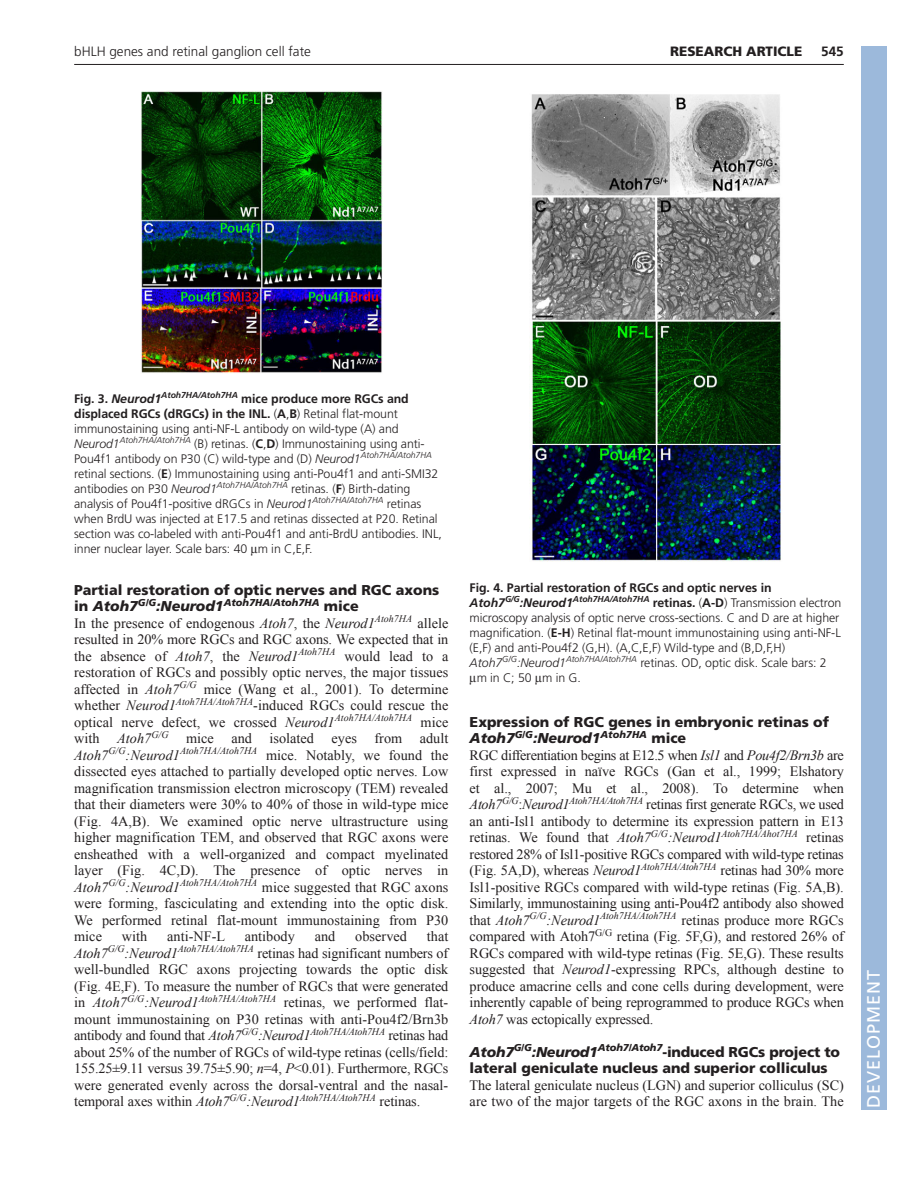
<style>
.page{position:relative;width:918px;height:1188px;background:#fff}
.page>*{position:absolute;margin:0;border:0;box-sizing:border-box;transform-origin:0 0}
.t1{font:18px "Frutiger LT Std";letter-spacing:.055em;color:#fff}
.t2{font:14.25px/16.5px "Times New Roman";color:#231f20;text-align:justify}
.t3{font:900 14.25px/16.5px "Frutiger LT Std";color:#231f20}
.t4{font:300 13.5px "Frutiger";color:#231f20}
.t5{font:900 13.5px "Frutiger LT Std";color:#231f20}
.t6{font:700 13.5px "Frutiger LT Std";color:#231f20}
.t7{font:300 12.3px/15px "Frutiger";letter-spacing:-.005em;color:#231f20}
.t8{font:700 12.3px "Frutiger";letter-spacing:-.005em;color:#231f20}
.t9{font:italic 900 10.05px "Frutiger LT Std";color:#231f20}
.s1{font-weight:700}
.s2{font-weight:700;font-style:italic}
.s3{font-style:italic}
.s4{font-style:normal;font-size:14.25px}
.s5{font-size:14.25px}
</style>
<div class="page">
<hr style="left:74px;top:64px;width:770px;height:1px;background:#231f20">
<img style="left:140px;top:90px;width:242px;height:283px">
<img style="left:530px;top:94px;width:251px;height:468px">
<div style="left:861px;top:46px;width:25px;height:1064px;background:#9cb9db"></div>
<p class="t4" style="left:74px;top:46px;width:238px">bHLH genes and retinal ganglion cell fate</p>
<p class="t5" style="left:670px;top:46px;width:134px">RESEARCH ARTICLE</p>
<p class="t6" style="left:821px;top:46px;width:24px">545</p>
<p class="t7" style="left:74px;top:392px;width:369px"><span class="s1">Fig. 3.</span> <span class="s2">Neurod1</span><sup>Atoh7HA/Atoh7HA</sup> <span class="s1">mice produce more RGCs and displaced RGCs (dRGCs) in the INL.</span> (<span class="s1">A</span>,<span class="s1">B</span>) Retinal flat-mount immunostaining using anti-NF-L antibody on wild-type (A) and <span class="s3">Neurod1</span><sup>Atoh7HA/Atoh7HA</sup> (B) retinas. (<span class="s1">C</span>,<span class="s1">D</span>) Immunostaining using anti-Pou4f1 antibody on P30 (C) wild-type and (D) <span class="s3">Neurod1</span><sup>Atoh7HA/Atoh7HA </sup>retinal sections. (<span class="s1">E</span>) Immunostaining using anti-Pou4f1 and anti-SMI32 antibodies on P30 <span class="s3">Neurod1</span><sup>Atoh7HA/Atoh7HA</sup> retinas. (<span class="s1">F</span>) Birth-dating analysis of Pou4f1-positive dRGCs in <span class="s3">Neurod1</span><sup>Atoh7HA/Atoh7HA</sup> retinas when BrdU was injected at E17.5 and retinas dissected at P20. Retinal section was co-labeled with anti-Pou4f1 and anti-BrdU antibodies. INL, inner nuclear layer. Scale bars: 40 m in C,E,F.</p>
<p class="t3" style="left:74px;top:583px;width:367px">Partial restoration of optic nerves and RGC axons</p>
<p class="t9" style="left:74px;top:596px;width:286px"><span class="s4">in</span> <span class="s5">Atoh7</span>G/G<span class="s5">:Neurod1</span>Atoh7HA/Atoh7HA <span class="s4">mice</span></p>
<p class="t2" style="left:74px;top:615px;width:376px">In the presence of endogenous <span class="s3">Atoh7</span>, the <span class="s3">Neurod1</span><sup>Atoh7HA</sup> allele resulted in 20% more RGCs and RGC axons. We expected that in the absence of <span class="s3">Atoh7</span>, the <span class="s3">Neurod1</span><sup>Atoh7HA</sup> would lead to a restoration of RGCs and possibly optic nerves, the major tissues affected in <span class="s3">Atoh7</span><sup>G/G</sup> mice (Wang et al., 2001). To determine whether <span class="s3">Neurod1</span><sup>Atoh7HA/Atoh7HA</sup>-induced RGCs could rescue the optical nerve defect, we crossed <span class="s3">Neurod1</span><sup>Atoh7HA/Atoh7HA</sup> mice with <span class="s3">Atoh7</span><sup>G/G</sup> mice and isolated eyes from adult <span class="s3">Atoh7</span><sup>G/G</sup><span class="s3">:Neurod1</span><sup>Atoh7HA/Atoh7HA</sup> mice. Notably, we found the dissected eyes attached to partially developed optic nerves. Low magnification transmission electron microscopy (TEM) revealed that their diameters were 30% to 40% of those in wild-type mice (Fig. 4A,B). We examined optic nerve ultrastructure using higher magnification TEM, and observed that RGC axons were ensheathed with a well-organized and compact myelinated layer (Fig. 4C,D). The presence of optic nerves in <span class="s3">Atoh7</span><sup>G/G</sup><span class="s3">:Neurod1</span><sup>Atoh7HA/Atoh7HA</sup> mice suggested that RGC axons were forming, fasciculating and extending into the optic disk.<br>We performed retinal flat-mount immunostaining from P30 mice</p>
<p class="t2" style="left:74px;top:928px;width:376px;text-indent:353px">that <span class="s3">Atoh7</span><sup>G/G</sup><span class="s3">:Neurod1</span><sup>Atoh7HA/Atoh7HA</sup> retinas had significant numbers of well-bundled RGC axons projecting towards the optic disk (Fig. 4E,F). To measure the number of RGCs that were generated in <span class="s3">Atoh7</span><sup>G/G</sup><span class="s3">:Neurod1</span><sup>Atoh7HA/Atoh7HA</sup> retinas, we performed flat&shy;mount immunostaining on P30 retinas with anti-Pou4f2/Brn3b antibody and found that <span class="s3">Atoh7</span><sup>G/G</sup><span class="s3">:Neurod1</span><sup>Atoh7HA/Atoh7HA</sup> retinas had about 25% of the number of RGCs of wild-type retinas (cells/field:<br>155.25±9.11 versus 39.75±5.90; <span class="s3">n</span>=4, <span class="s3">P</span>&lt;0.01). Furthermore, RGCs were generated evenly across the dorsal-ventral and the nasal&shy;temporal axes within <span class="s3">Atoh7</span><sup>G/G</sup><span class="s3">:Neurod1</span><sup>Atoh7HA/Atoh7HA</sup> retinas.</p>
<p class="t2" style="left:122px;top:928px;width:27px">with</p>
<p class="t2" style="left:167px;top:928px;width:60px">anti-NF-L</p>
<p class="t2" style="left:245px;top:928px;width:52px">antibody</p>
<p class="t2" style="left:315px;top:928px;width:22px">and</p>
<p class="t2" style="left:355px;top:928px;width:53px">observed</p>
<p class="t8" style="left:470px;top:583px;width:303px">Fig. 4. Partial restoration of RGCs and optic nerves in</p>
<p class="t7" style="left:470px;top:596px;width:373px"><span class="s2">Atoh7</span><sup>G/G</sup><span class="s2">:Neurod1</span><sup>Atoh7HA/Atoh7HA</sup> <span class="s1">retinas.</span> (<span class="s1">A-D</span>) Transmission electron</p>
<p class="t7" style="left:470px;top:611px;width:371px">microscopy analysis of optic nerve cross-sections. C and D are at higher</p>
<p class="t7" style="left:470px;top:626px;width:373px">magnification. (<span class="s1">E-H</span>) Retinal flat-mount immunostaining using anti-NF-L</p>
<p class="t7" style="left:470px;top:641px;width:317px">(E,F) and anti-Pou4f2 (G,H). (A,C,E,F) Wild-type and (B,D,F,H)</p>
<p class="t7" style="left:470px;top:656px;width:359px"><span class="s3">Atoh7</span><sup>G/G</sup><span class="s3">:Neurod1</span><sup>Atoh7HA/Atoh7HA</sup> retinas. OD, optic disk. Scale bars: 2</p>
<p class="t7" style="left:477px;top:671px;width:106px">m in C; 50 m in G.</p>
<p class="t3" style="left:470px;top:715px;width:361px">Expression of RGC genes in embryonic retinas of<br><span class="s3">Atoh7</span><sup>G</sup><sup>/</sup><sup>G</sup><span class="s3">:Neurod1</span><sup>Atoh7HA</sup> mice</p>
<p class="t2" style="left:470px;top:747px;width:376px">RGC differentiation begins at E12.5 when <span class="s3">Isl1</span> and <span class="s3">Pou4f2/Brn3b</span> are first expressed in naïve RGCs (Gan et al., 1999; Elshatory et al., 2007; Mu et al., 2008). To determine when <span class="s3">Atoh7</span><sup>G/G</sup>:<span class="s3">Neurod1</span><sup>Atoh7HA/Atoh7HA</sup> retinas first generate RGCs, we used an anti-Isl1 antibody to determine its expression pattern in E13 retinas. We found that <span class="s3">Atoh7</span><sup>G/G</sup><span class="s3">:Neurod1</span><sup>Atoh7HA/Ahot7HA</sup> retinas restored 28% of Isl1-positive RGCs compared with wild-type retinas (Fig. 5A,D), whereas <span class="s3">Neurod1</span><sup>Atoh7HA/Atoh7HA</sup> retinas had 30% more Isl1-positive RGCs compared with wild-type retinas (Fig. 5A,B).<br>Similarly, immunostaining using anti-Pou4f2 antibody also showed that <span class="s3">Atoh7</span><sup>G/G</sup><span class="s3">:Neurod1</span><sup>Atoh7HA/Atoh7HA</sup> retinas produce more RGCs compared with Atoh7<sup>G/G</sup> retina (Fig. 5F,G), and restored 26% of RGCs compared with wild-type retinas (Fig. 5E,G). These results suggested that <span class="s3">Neurod1</span>-expressing RPCs, although destine to produce amacrine cells and cone cells during development, were inherently capable of being reprogrammed to produce RGCs when <span class="s3">Atoh7</span> was ectopically expressed.</p>
<p class="t3" style="left:470px;top:1045px;width:372px"><span class="s3">Atoh7</span><sup>G</sup><sup>/</sup><sup>G</sup><span class="s3">:Neurod1</span><sup>Atoh7/Atoh7</sup>-induced RGCs project to lateral geniculate nucleus and superior colliculus</p>
<p class="t2" style="left:470px;top:1077px;width:376px">The lateral geniculate nucleus (LGN) and superior colliculus (SC) are two of the major targets of the RGC axons in the brain. The</p>
<p class="t1" style="left:863px;top:1108px;width:140px;rotate:-90deg">DEVELOPMENT</p>
</div>
